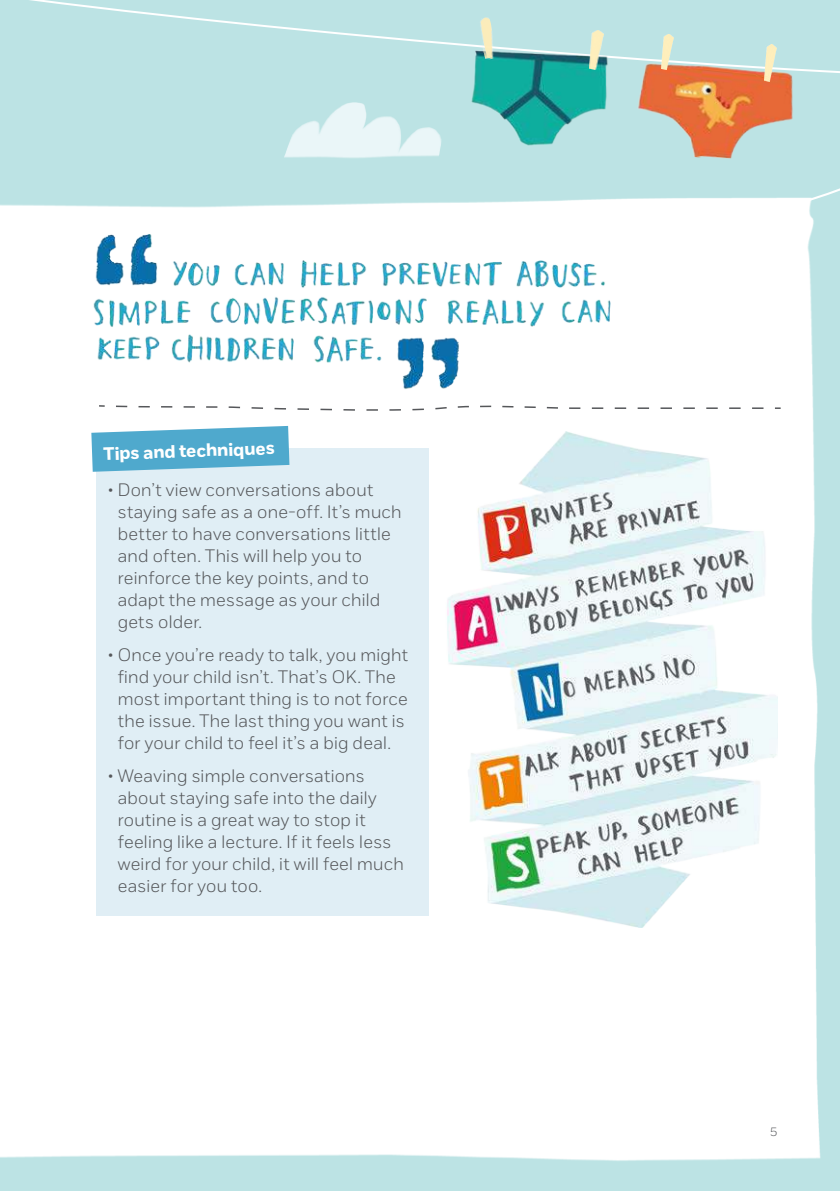
<style>
.page{position:relative;width:840px;height:1191px;background:#fff}
.page>*{position:absolute;margin:0;border:0;box-sizing:border-box;transform-origin:0 0}
.t1{font:300 18px/22px "NSPCC";letter-spacing:.015em;color:#55575a}
.t2{font:700 18px "NSPCC";color:#fff}
.t3{font:300 12px "NSPCC";color:#55575a}
</style>
<div class="page">
<img style="left:0;top:79px;width:839px;height:1112px">
<img style="left:281px;top:102px;width:168px;height:64px">
<div style="left:0;top:0;width:839px;height:79px;background:#bce3e4"></div>
<img style="left:455px;top:45px;width:161px;height:112px">
<img style="left:589px;top:30px;width:13px;height:40px">
<img style="left:475px;top:17px;width:24px;height:43px">
<img style="left:616px;top:33px;width:205px;height:136px">
<img style="left:763px;top:44px;width:13px;height:37px">
<img style="left:661px;top:34px;width:12px;height:35px">
<img style="left:87px;top:233px;width:545px;height:171px">
<svg style="left:97px;top:404px;width:684px;height:7px"></svg>
<img style="left:445px;top:431px;width:332px;height:496px">
<div style="left:96px;top:448px;width:332px;height:468px;background:#e0eef5"></div>
<svg style="left:91px;top:426px;width:198px;height:46px"></svg>
<p class="t2" style="left:103px;top:443px;width:173px;rotate:-2deg">Tips and techniques</p>
<p class="t1" style="left:118px;top:478px;width:285px;text-indent:-10px">• Don’t view conversations about staying safe as a one-off. It’s much better to have conversations little and often. This will help you to reinforce the key points, and to adapt the message as your child gets older.</p>
<p class="t1" style="left:108px;top:643px;width:301px;text-align:center">• Once you’re ready to talk, you might find your child isn’t. That’s OK. The most important thing is to not force the issue. The last thing you want is for your child to feel it’s a big deal.</p>
<p class="t1" style="left:118px;top:765px;width:287px;text-indent:-10px">• Weaving simple conversations about staying safe into the daily routine is a great way to stop it feeling like a lecture. If it feels less weird for your child, it will feel much easier for you too.</p>
<p class="t3" style="left:769px;top:1124px;width:9px">5</p>
</div>
